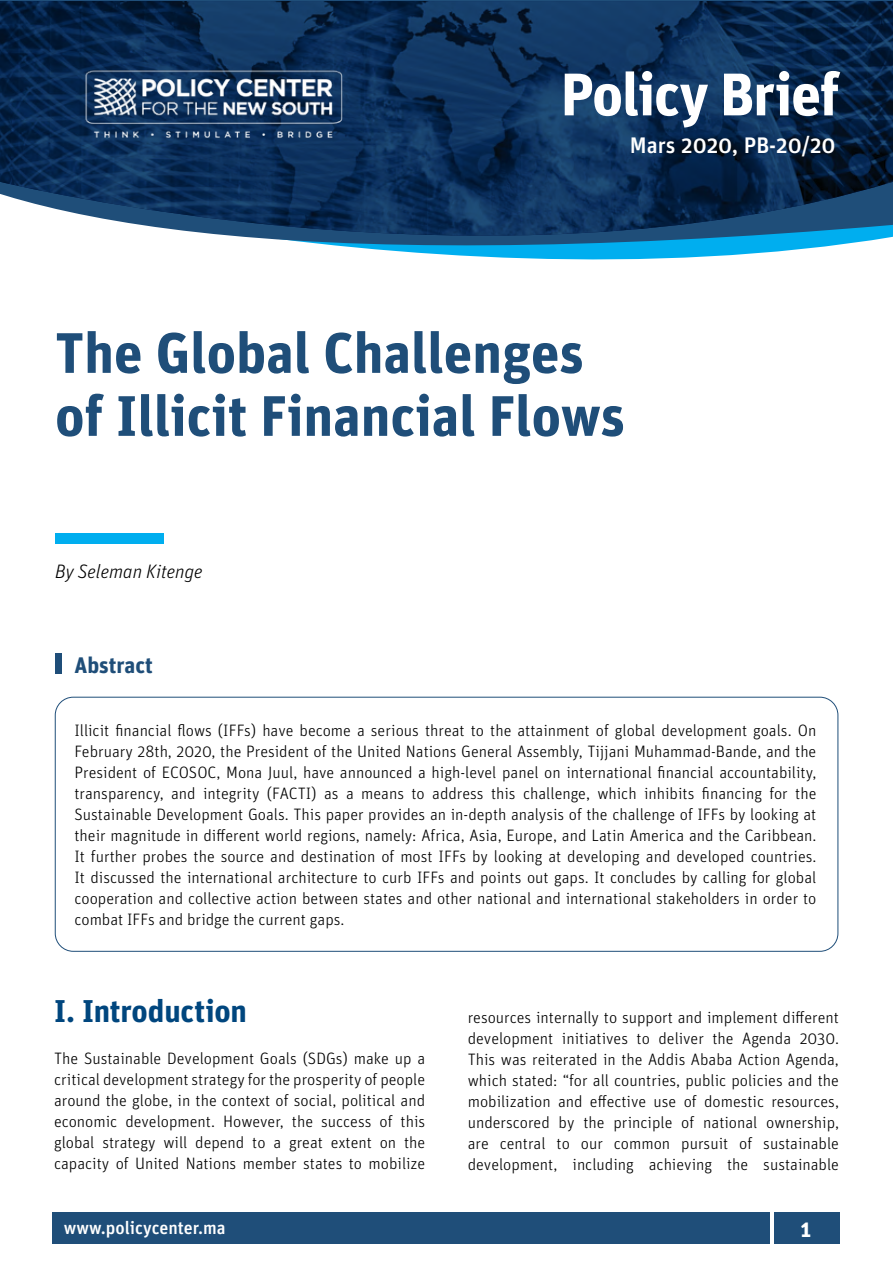
<style>
.page{position:relative;width:893px;height:1263px;background:#fff}
.page>*{position:absolute;margin:0;border:0;box-sizing:border-box;transform-origin:0 0}
.t1{font:700 60px "Unit Pro";letter-spacing:-.02em;color:#fff}
.t2{font:700 57px/63px "Unit Pro";color:#1f4e79}
.t3{font:700 31.5px "Unit Pro";letter-spacing:-.005em;color:#00467e}
.t4{font:500 22.5px "Unit Pro";color:#fff}
.t5{font:700 22.5px "Unit Pro";color:#1f4e79}
.t6{font:700 22.5px "Unit Pro";color:#fff}
.t7{font:italic 300 19.5px "Unit Pro";color:#000}
.t8{font:500 18px "Unit Pro";color:#fff}
.t9{font:300 16.5px/21px "Unit Pro";color:#000;text-align:justify}
</style>
<div class="page">
<div style="left:52px;top:1212px;width:718px;height:31px;background:#1f4e79"></div>
<div style="left:774px;top:1212px;width:65px;height:31px;background:#1f4e79"></div>
<div style="left:55px;top:533px;width:109px;height:11px;background:#00aeef"></div>
<div style="left:55px;top:653px;width:7px;height:20px;background:#1f4e79"></div>
<svg style="left:331px;top:0;width:562px;height:260px;fill:#06aeef"></svg>
<img style="left:436px;top:1px;width:457px;height:236px">
<img style="left:0;top:0;width:436px;height:245px">
<h1 class="t1" style="left:560px;top:55px;width:280px">Policy Brief</h1>
<h3 class="t4" style="left:630px;top:130px;width:207px">Mars 2020, PB-20/20</h3>
<h2 class="t2" style="left:55px;top:320px;width:571px">The Global Challenges of Illicit Financial Flows</h2>
<p class="t7" style="left:55px;top:558px;width:149px">By Seleman Kitenge</p>
<h3 class="t5" style="left:74px;top:650px;width:80px">Abstract</h3>
<p class="t9" style="left:74px;top:720px;width:743px">Illicit financial flows (IFFs) have become a serious threat to the attainment of global development goals. On February 28th, 2020, the President of the United Nations General Assembly, Tijjani Muhammad-Bande, and the President of ECOSOC, Mona Juul, have announced a high-level panel on international financial accountability, transparency, and integrity (FACTI) as a means to address this challenge, which inhibits financing for the Sustainable Development Goals. This paper provides an in-depth analysis of the challenge of IFFs by looking at their magnitude in different world regions, namely: Africa, Asia, Europe, and Latin America and the Caribbean.<br>It further probes the source and destination of most IFFs by looking at developing and developed countries.<br>It discussed the international architecture to curb IFFs and points out gaps. It concludes by calling for global cooperation and collective action between states and other national and international stakeholders in order to combat IFFs and bridge the current gaps.</p>
<h3 class="t3" style="left:54px;top:990px;width:194px">I. Introduction</h3>
<p class="t9" style="left:54px;top:1047px;width:373px">The Sustainable Development Goals (SDGs) make up a critical development strategy for the prosperity of people around the globe, in the context of social, political and economic development. However, the success of this global strategy will depend to a great extent on the capacity of United Nations member states to mobilize</p>
<p class="t9" style="left:468px;top:1007px;width:373px">resources internally to support and implement different development initiatives to deliver the Agenda 2030.<br>This was reiterated in the Addis Ababa Action Agenda, which stated: “for all countries, public policies and the mobilization and effective use of domestic resources, underscored by the principle of national ownership, are central to our common pursuit of sustainable development, including achieving the sustainable</p>
<p class="t8" style="left:64px;top:1216px;width:164px">www.policycenter.ma</p>
<h3 class="t6" style="left:801px;top:1214px;width:12px">1</h3>
</div>
